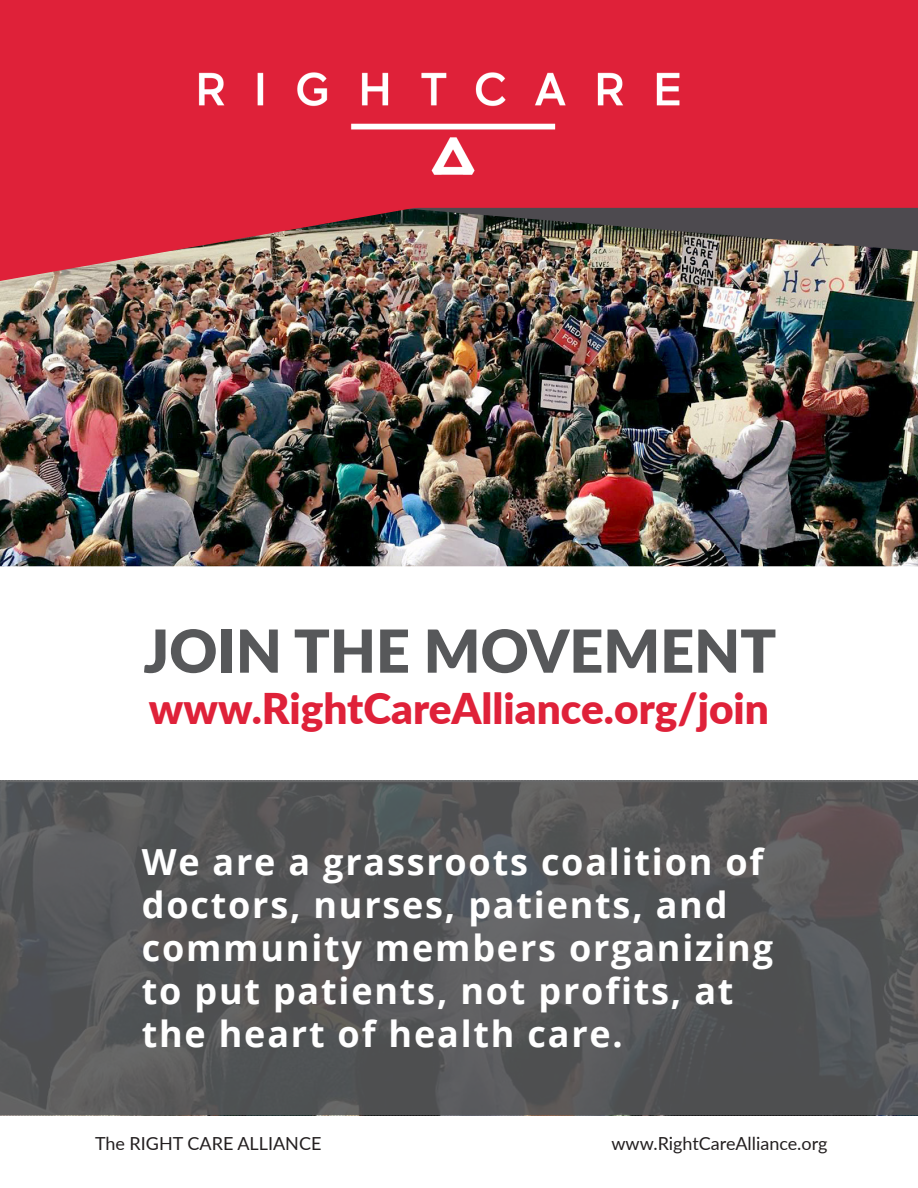
<style>
.page{position:relative;width:918px;height:1188px;background:#fff}
.page>*{position:absolute;margin:0;border:0;box-sizing:border-box;transform-origin:0 0}
.Page_Header_-_Blue{font:900 59.25px "Lato";color:#57585a}
.Page_Header_-_Blue-2{font:900 42.3px "Lato";color:#df2139}
.Page_Section_Title{font:700 36px/43.2px "Open Sans";letter-spacing:.05em;color:#fff}
.t1{font:18px "Lato";color:#231f20}
</style>
<div class="page">
<img style="left:0;top:270px;width:918px;height:296px">
<img style="left:427px;top:208px;width:491px;height:62px">
<div style="left:0;top:1px;width:918px;height:206px;background:#df2139"></div>
<div style="left:0;top:0;width:918px;height:208px;border:2px solid #df2139"></div>
<img style="left:0;top:37px;width:427px;height:275px">
<img style="left:196px;top:67px;width:484px;height:108px">
<svg style="left:0;top:782px;width:918px;height:332px;fill:#545556"></svg>
<svg style="left:0;top:1114px;width:918px;height:1px"></svg>
<svg style="left:0;top:780px;width:918px;height:2px"></svg>
<p class="Page_Header_-_Blue" style="left:143px;top:607px;width:634px">JOIN THE MOVEMENT</p>
<p class="Page_Header_-_Blue-2" style="left:149px;top:676px;width:622px">www.RightCareAlliance.org/join</p>
<p class="Page_Section_Title" style="left:142px;top:839px;width:633px">We are a grassroots coalition of doctors, nurses, patients, and community members organizing to put patients, not profits, at the heart of health care.</p>
<p class="t1" style="left:95px;top:1130px;width:228px">The RIGHT CARE ALLIANCE</p>
<p class="t1" style="left:611px;top:1130px;width:218px">www.RightCareAlliance.org</p>
</div>
